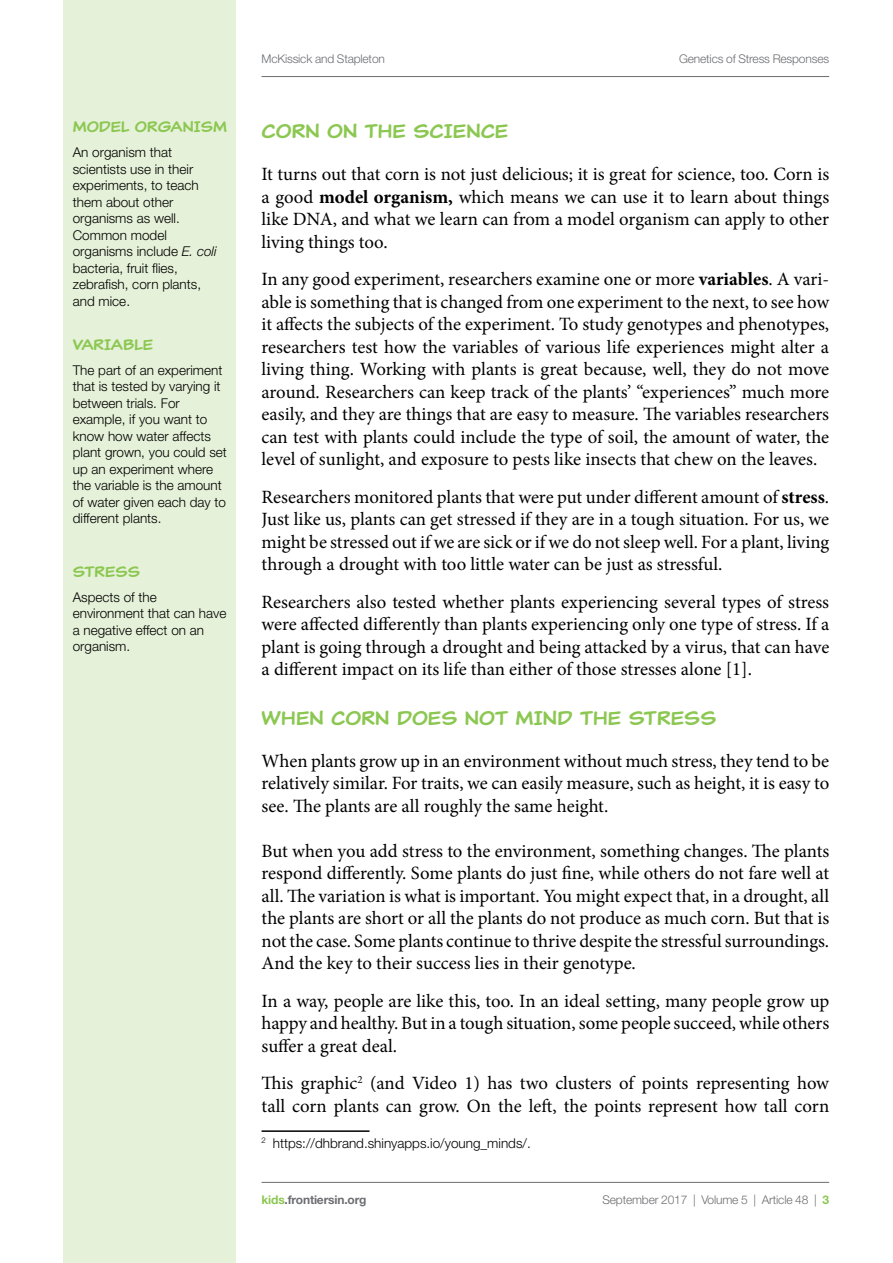
<style>
.page{position:relative;width:893px;height:1263px;background:#fff}
.page>*{position:absolute;margin:0;border:0;box-sizing:border-box;transform-origin:0 0}
.t1{font:19.5px "Classic Comic";color:#8bc751}
.t2{font:18.75px/22.5px "Minion Pro";color:#000;text-align:justify}
.t3{font:15px "Classic Comic";color:#8bc751}
.t4{font:300 13.5px/16.5px "Helvetica Neue LT Std";color:#000}
.t5{font:300 12px "Helvetica Neue LT Std";letter-spacing:-.015em;color:#6d6e71}
.t6{font:700 12px "Helvetica Neue LT Std";letter-spacing:-.015em;color:#6d6e71}
.s1{font-style:italic}
.s2{font-weight:700}
.s3{color:#8bc751}
.s4{font-weight:700;color:#8bc751}
</style>
<div class="page">
<div style="left:64px;top:0;width:172px;height:1263px;background:#e5f1d8"></div>
<hr style="left:261px;top:76px;width:568px;height:1px;background:#6d6e71">
<hr style="left:261px;top:1182px;width:568px;height:1px;background:#6d6e71">
<hr style="left:262px;top:1130px;width:108px;height:2px;background:#000">
<p class="t3" style="left:73px;top:117px;width:156px">MODEL ORGANISM</p>
<p class="t4" style="left:73px;top:144px;width:145px">An organism that scientists use in their experiments, to teach them about other organisms as well.<br>Common model organisms include <span class="s1">E. coli </span>bacteria, fruit flies, zebrafish, corn plants, and mice.</p>
<p class="t3" style="left:73px;top:335px;width:82px">VARIABLE</p>
<p class="t4" style="left:73px;top:361px;width:156px">The part of an experiment that is tested by varying it between trials. For example, if you want to know how water affects plant grown, you could set up an experiment where the variable is the amount of water given each day to different plants.</p>
<p class="t3" style="left:73px;top:561px;width:69px">STRESS</p>
<p class="t4" style="left:73px;top:588px;width:155px">Aspects of the environment that can have a negative effect on an organism.</p>
<p class="t5" style="left:261px;top:51px;width:125px">McKissick and Stapleton</p>
<p class="t5" style="left:679px;top:51px;width:152px">Genetics of Stress Responses</p>
<p class="t1" style="left:262px;top:119px;width:248px">CORN ON THE SCIENCE</p>
<p class="t2" style="left:262px;top:163px;width:569px">It turns out that corn is not just delicious; it is great for science, too. Corn is a good <span class="s2">model organism,</span> which means we can use it to learn about things like DNA, and what we learn can from a model organism can apply to other living things too.</p>
<p class="t2" style="left:262px;top:268px;width:569px">In any good experiment, researchers examine one or more <span class="s2">variables</span>. A vari&shy;able is something that is changed from one experiment to the next, to see how it affects the subjects of the experiment. To study genotypes and phenotypes, researchers test how the variables of various life experiences might alter a living thing. Working with plants is great because, well, they do not move around. Researchers can keep track of the plants’ “experiences” much more easily, and they are things that are easy to measure. The variables researchers can test with plants could include the type of soil, the amount of water, the level of sunlight, and exposure to pests like insects that chew on the leaves.</p>
<p class="t2" style="left:262px;top:486px;width:569px">Researchers monitored plants that were put under different amount of <span class="s2">stress</span>.<br>Just like us, plants can get stressed if they are in a tough situation. For us, we might be stressed out if we are sick or if we do not sleep well. For a plant, living through a drought with too little water can be just as stressful.</p>
<p class="t2" style="left:262px;top:591px;width:569px">Researchers also tested whether plants experiencing several types of stress were affected differently than plants experiencing only one type of stress. If a plant is going through a drought and being attacked by a virus, that can have a different impact on its life than either of those stresses alone [1].</p>
<p class="t1" style="left:262px;top:705px;width:456px">WHEN CORN DOES NOT MIND THE STRESS</p>
<p class="t2" style="left:262px;top:750px;width:569px">When plants grow up in an environment without much stress, they tend to be relatively similar. For traits, we can easily measure, such as height, it is easy to see. The plants are all roughly the same height.</p>
<p class="t2" style="left:262px;top:840px;width:569px">But when you add stress to the environment, something changes. The plants respond differently. Some plants do just fine, while others do not fare well at all. The variation is what is important. You might expect that, in a drought, all the plants are short or all the plants do not produce as much corn. But that is not the case. Some plants continue to thrive despite the stressful surroundings.<br>And the key to their success lies in their genotype.</p>
<p class="t2" style="left:262px;top:990px;width:569px">In a way, people are like this, too. In an ideal setting, many people grow up happy and healthy. But in a tough situation, some people succeed, while others suffer a great deal.</p>
<p class="t2" style="left:262px;top:1072px;width:569px">This graphic<sup>2</sup> (and Video 1) has two clusters of points representing how tall corn plants can grow. On the left, the points represent how tall corn</p>
<p class="t4" style="left:262px;top:1134px;width:271px"><sup>2</sup> https://dhbrand.shinyapps.io/young_minds/.</p>
<p class="t6" style="left:261px;top:1192px;width:107px"><span class="s3">kids</span>.frontiersin.org</p>
<p class="t5" style="left:602px;top:1192px;width:228px">September 2017 | Volume 5 | Article 48 | <span class="s4">3</span></p>
</div>
